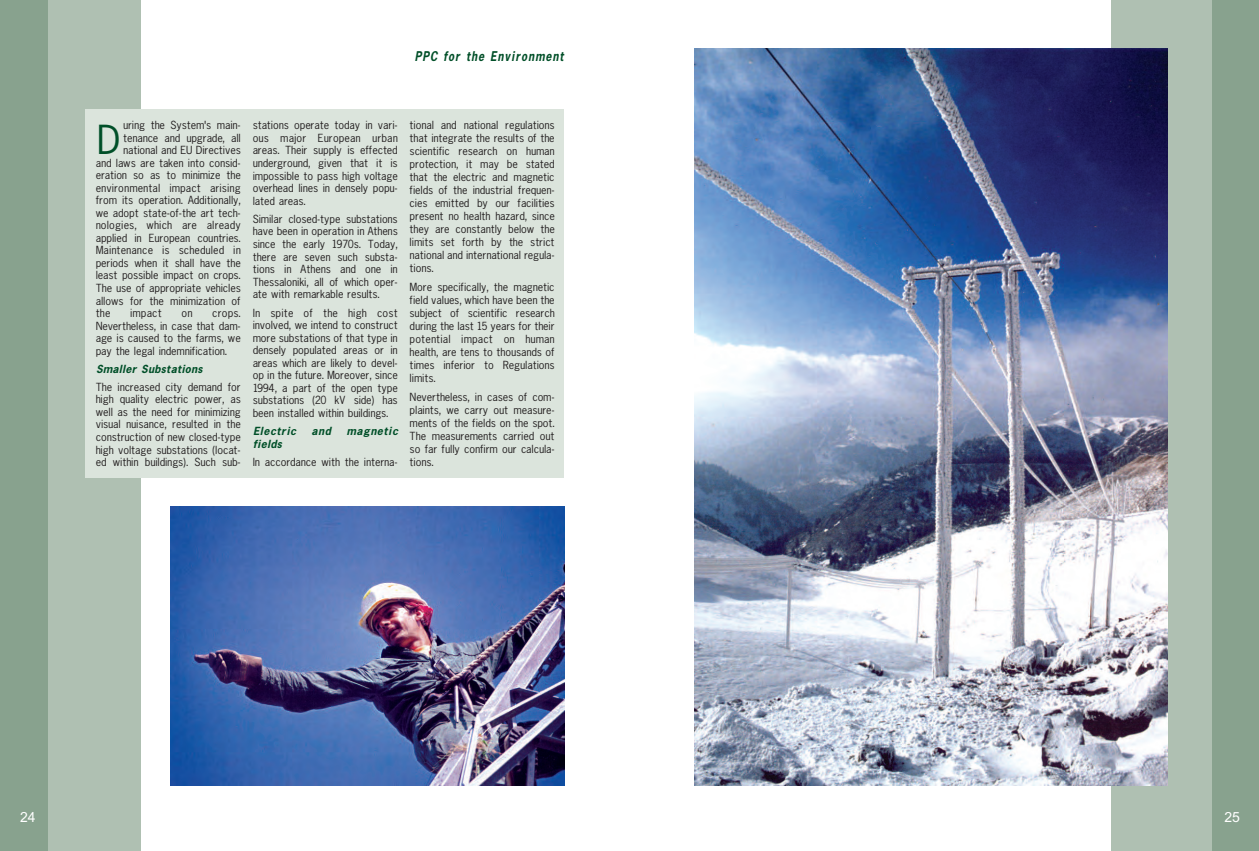
<style>
.page{position:relative;width:1259px;height:851px;background:#fff}
.page>*{position:absolute;margin:0;border:0;box-sizing:border-box;transform-origin:0 0}
.t1{font:42.9px "UB News Letter";color:#004f28}
.t2{font:italic 14.4px "UB News Letter Bold";letter-spacing:.055em;color:#004f28;scale:.83 1}
.t3{font:14px "Arial";color:#fff}
.t4{font:12px/13px "UB News Letter";color:#231f20;text-align:justify}
.t5{font:italic 12px "UB News Letter Bold";color:#004f28}
.t6{font:12px "UB News Letter";letter-spacing:.02em;color:#231f20}
.t7{font:italic 12px "UB News Letter Bold";letter-spacing:.025em;color:#004f28}
</style>
<div class="page">
<div style="left:0;top:0;width:141px;height:850px;background:#afc0b2"></div>
<div style="left:1111px;top:0;width:148px;height:850px;background:#afc0b2"></div>
<div style="left:1212px;top:0;width:47px;height:850px;background:#88a28e"></div>
<div style="left:0;top:0;width:48px;height:850px;background:#88a28e"></div>
<div style="left:85px;top:109px;width:479px;height:369px;background:#dbe4dc"></div>
<img style="left:170px;top:506px;width:394px;height:279px">
<img style="left:694px;top:48px;width:473px;height:737px">
<p class="t2" style="left:414px;top:48px;width:181px">PPC for the Environment</p>
<h1 class="t1" style="left:95px;top:119px;width:25px">D</h1>
<p class="t4" style="left:123px;top:119px;width:119px">uring the System's main-</p>
<p class="t4" style="left:123px;top:132px;width:119px">tenance and upgrade, all</p>
<p class="t4" style="left:123px;top:144px;width:119px">national and EU Directives</p>
<p class="t4" style="left:95px;top:157px;width:146px">and laws are taken into consid-</p>
<p class="t4" style="left:95px;top:169px;width:146px">eration so as to minimize the</p>
<p class="t4" style="left:95px;top:182px;width:146px">environmental impact arising</p>
<p class="t4" style="left:95px;top:194px;width:146px">from its operation. Additionally,</p>
<p class="t4" style="left:95px;top:207px;width:146px">we adopt state-of-the art tech-</p>
<p class="t6" style="left:95px;top:220px;width:146px">nologies, which are already</p>
<p class="t4" style="left:95px;top:232px;width:146px">applied in European countries.</p>
<p class="t4" style="left:95px;top:244px;width:146px">Maintenance is scheduled in</p>
<p class="t4" style="left:95px;top:257px;width:146px">periods when it shall have the</p>
<p class="t4" style="left:95px;top:269px;width:146px">least possible impact on crops.</p>
<p class="t4" style="left:95px;top:282px;width:146px">The use of appropriate vehicles</p>
<p class="t4" style="left:95px;top:294px;width:146px">allows for the minimization of</p>
<p class="t4" style="left:95px;top:307px;width:16px">the</p>
<p class="t4" style="left:130px;top:307px;width:33px">impact</p>
<p class="t4" style="left:181px;top:307px;width:12px">on</p>
<p class="t4" style="left:95px;top:307px;width:146px;line-height:12.5px;text-indent:116px">crops.<br>Nevertheless, in case that dam&shy;age is caused to the farms, we pay the legal indemnification.</p>
<p class="t5" style="left:95px;top:362px;width:108px">Smaller Substations</p>
<p class="t4" style="left:95px;top:381px;width:146px;line-height:12.5px">The increased city demand for high quality electric power, as well as the need for minimizing visual nuisance, resulted in the construction of new closed-type high voltage substations (locat&shy;ed within buildings). Such sub-</p>
<p class="t4" style="left:252px;top:119px;width:146px;line-height:12.6px">stations operate today in vari&shy;ous major European urban areas. Their supply is effected underground, given that it is impossible to pass high voltage overhead lines in densely popu&shy;lated areas.</p>
<p class="t4" style="left:252px;top:213px;width:146px;line-height:12.6px">Similar closed-type substations have been in operation in Athens since the early 1970s. Today, there are seven such substa&shy;tions in Athens and one in Thessaloniki, all of which oper&shy;ate with remarkable results.</p>
<p class="t4" style="left:252px;top:306px;width:146px;line-height:12.6px">In spite of the high cost involved, we intend to construct more substations of that type in densely populated areas or in areas which are likely to devel&shy;op in the future. Moreover, since 1994, a part of the open type substations (20 kV side) has been installed within buildings.</p>
<p class="t7" style="left:252px;top:424px;width:45px">Electric</p>
<p class="t5" style="left:311px;top:424px;width:21px">and</p>
<p class="t7" style="left:346px;top:424px;width:53px">magnetic</p>
<p class="t5" style="left:252px;top:437px;width:31px">fields</p>
<p class="t4" style="left:252px;top:455px;width:146px">In accordance with the interna-</p>
<p class="t4" style="left:409px;top:119px;width:146px">tional and national regulations that integrate the results of the scientific research on human protection, it may be stated that the electric and magnetic fields of the industrial frequen&shy;cies emitted by our facilities present no health hazard, since they are constantly below the limits set forth by the strict national and international regula&shy;tions.</p>
<p class="t4" style="left:409px;top:281px;width:146px">More specifically, the magnetic field values, which have been the subject of scientific research during the last 15 years for their potential impact on human health, are tens to thousands of times inferior to Regulations limits.</p>
<p class="t4" style="left:409px;top:390px;width:146px">Nevertheless, in cases of com&shy;plaints, we carry out measure&shy;ments of the fields on the spot.<br>The measurements carried out so far fully confirm our calcula&shy;tions.</p>
<p class="t3" style="left:20px;top:809px;width:17px">24</p>
<p class="t3" style="left:1224px;top:809px;width:17px">25</p>
</div>
